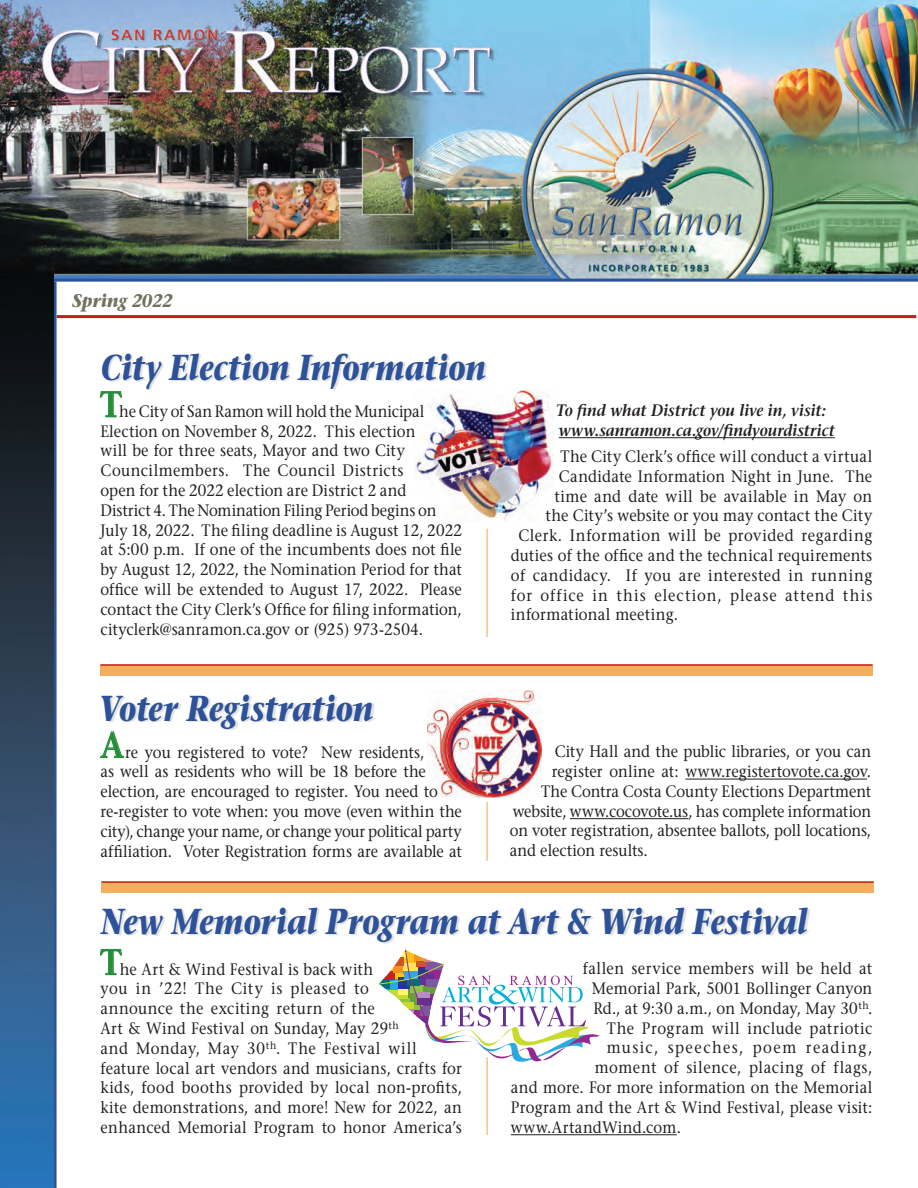
<style>
.page{position:relative;width:918px;height:1188px;background:#fff}
.page>*{position:absolute;margin:0;border:0;box-sizing:border-box;transform-origin:0 0}
.Sub_1{font:italic 700 36px "Stone Serif";letter-spacing:-.005em;color:#2e529a;scale:.79 1}
.t1{font:italic 700 18.3px "Stone Serif";color:#72715f;scale:.88 1}
.Body_Text_1{font:16.5px/19.8px "Stone Serif";letter-spacing:.01em;color:#231f20;scale:.9 1}
.Body_Text_1-2{font:italic 600 16.5px/19.8px "Stone Serif";color:#231f20;scale:.9 1}
.Body_Text_1-3{font:16.5px "Stone Serif";letter-spacing:.04em;color:#231f20;scale:.9 1}
.Body_Text_1-4{font:16.5px "Stone Serif";letter-spacing:.035em;color:#231f20;scale:.9 1}
.Body_Text_1-5{font:16.5px "Stone Serif";letter-spacing:-.015em;color:#231f20;scale:.9 1}
.Body_Text_1-6{font:16.5px "Stone Serif";letter-spacing:.07em;color:#231f20;scale:.9 1}
.Body_Text_1-7{font:16.5px "Stone Serif";letter-spacing:.045em;color:#231f20;scale:.9 1}
.Body_Text_1-8{font:16.5px "Stone Serif";letter-spacing:.1em;color:#231f20;scale:.9 1}
.s1{font-weight:600;font-size:36px;color:#258f38}
</style>
<div class="page">
<img style="left:1px;top:0;width:917px;height:279px">
<hr style="left:54px;top:281px;width:3px;height:907px;background:#2e529a">
<hr style="left:54px;top:279px;width:864px;height:3px;background:#2e529a">
<img style="left:0;top:0;width:1px;height:273px">
<hr style="left:57px;top:315px;width:859px;height:3px;background:#bf221a">
<img style="left:0;top:273px;width:54px;height:915px">
<img style="left:428px;top:690px;width:114px;height:108px">
<img style="left:414px;top:391px;width:140px;height:131px">
<hr style="left:487px;top:529px;width:1px;height:108px;background:#f3af5e">
<hr style="left:487px;top:802px;width:1px;height:59px;background:#f3af5e">
<hr style="left:487px;top:1057px;width:1px;height:78px;background:#f3af5e">
<div style="left:104px;top:354px;width:384px;height:36px;background:#72715f;opacity:.2"></div>
<div style="left:104px;top:695px;width:271px;height:35px;background:#72715f;opacity:.2"></div>
<div style="left:102px;top:909px;width:708px;height:34px;background:#72715f;opacity:.2"></div>
<hr style="left:559px;top:437px;width:276px;height:1px;background:#231f20">
<div style="left:100px;top:665px;width:773px;height:11px;background:#f3af5e"></div>
<hr style="left:100px;top:664px;width:773px;height:2px;background:#bf221a">
<div style="left:102px;top:883px;width:772px;height:10px;background:#f3af5e"></div>
<hr style="left:102px;top:881px;width:772px;height:2px;background:#bf221a">
<hr style="left:685px;top:779px;width:182px;height:1px;background:#231f20">
<hr style="left:570px;top:818px;width:119px;height:1px;background:#231f20">
<hr style="left:511px;top:1134px;width:166px;height:1px;background:#231f20">
<svg style="left:379px;top:950px;width:221px;height:112px"></svg>
<p class="t1" style="left:72px;top:289px;width:116px">Spring 2022</p>
<p class="Sub_1" style="left:100px;top:345px;width:490px">City Election Information</p>
<p class="Body_Text_1" style="left:100px;top:401px;width:403px"><span class="s1">T</span>he City of San Ramon will hold the Municipal Election on November 8, 2022. This election<br>will be for three seats, Mayor and two City Councilmembers. The Council Districts<br>open for the 2022 election are District 2 and<br>District 4. The Nomination Filing Period begins on July 18, 2022. The filing deadline is August 12, 2022 at 5:00 p.m. If one of the incumbents does not file by August 12, 2022, the Nomination Period for that office will be extended to August 17, 2022. Please contact the City Clerk’s Office for filing information, cityclerk@sanramon.ca.gov or (925) 973-2504.</p>
<p class="Sub_1" style="left:98px;top:686px;width:350px">Voter Registration</p>
<p class="Body_Text_1" style="left:100px;top:742px;width:403px"><span class="s1">A</span>re you registered to vote? New residents,<br>as well as residents who will be 18 before the election, are encouraged to register. You need to re-register to vote when: you move (even within the city), change your name, or change your political party affiliation. Voter Registration forms are available at</p>
<p class="Body_Text_1-2" style="left:556px;top:400px;width:311px">To find what District you live in, visit: www.sanramon.ca.gov/findyourdistrict</p>
<p class="Body_Text_1" style="left:560px;top:446px;width:348px">The City Clerk’s office will conduct a virtual</p>
<p class="Body_Text_1" style="left:559px;top:466px;width:350px">Candidate Information Night in June. The</p>
<p class="Body_Text_1" style="left:554px;top:486px;width:355px">time and date will be available in May on</p>
<p class="Body_Text_1" style="left:545px;top:506px;width:365px">the City’s website or you may contact the City</p>
<p class="Body_Text_1-3" style="left:518px;top:525px;width:395px">Clerk. Information will be provided regarding</p>
<p class="Body_Text_1" style="left:511px;top:545px;width:403px">duties of the office and the technical requirements</p>
<p class="Body_Text_1-7" style="left:511px;top:565px;width:403px">of candidacy. If you are interested in running</p>
<p class="Body_Text_1-6" style="left:511px;top:585px;width:403px">for office in this election, please attend this</p>
<p class="Body_Text_1" style="left:511px;top:605px;width:187px">informational meeting.</p>
<p class="Body_Text_1" style="left:555px;top:741px;width:353px">City Hall and the public libraries, or you can</p>
<p class="Body_Text_1" style="left:552px;top:761px;width:356px">register online at: www.registertovote.ca.gov.</p>
<p class="Body_Text_1" style="left:541px;top:781px;width:368px">The Contra Costa County Elections Department</p>
<p class="Body_Text_1-5" style="left:513px;top:801px;width:400px">website, www.cocovote.us, has complete information</p>
<p class="Body_Text_1" style="left:510px;top:821px;width:403px">on voter registration, absentee ballots, poll locations,</p>
<p class="Body_Text_1" style="left:510px;top:840px;width:155px">and election results.</p>
<p class="Sub_1" style="left:100px;top:899px;width:897px">New Memorial Program at Art &amp; Wind Festival</p>
<p class="Body_Text_1" style="left:100px;top:959px;width:403px"><span class="s1">T</span>he Art &amp; Wind Festival is back with<br>you in ’22! The City is pleased to<br>announce the exciting return of the<br>Art &amp; Wind Festival on Sunday, May 29<sup>th<br></sup>and Monday, May 30<sup>th</sup>. The Festival will feature local art vendors and musicians, crafts for kids, food booths provided by local non-profits, kite demonstrations, and more! New for 2022, an enhanced Memorial Program to honor America’s</p>
<p class="Body_Text_1-4" style="left:583px;top:958px;width:323px">fallen service members will be held at</p>
<p class="Body_Text_1" style="left:592px;top:978px;width:313px">Memorial Park, 5001 Bollinger Canyon</p>
<p class="Body_Text_1" style="left:593px;top:998px;width:312px">Rd., at 9:30 a.m., on Monday, May 30<sup>th</sup>.</p>
<p class="Body_Text_1-3" style="left:607px;top:1018px;width:297px">The Program will include patriotic</p>
<p class="Body_Text_1-8" style="left:607px;top:1038px;width:296px">music, speeches, poem reading,</p>
<p class="Body_Text_1-4" style="left:595px;top:1057px;width:310px">moment of silence, placing of flags,</p>
<p class="Body_Text_1" style="left:511px;top:1077px;width:403px">and more. For more information on the Memorial</p>
<p class="Body_Text_1" style="left:511px;top:1097px;width:403px">Program and the Art &amp; Wind Festival, please visit:</p>
<p class="Body_Text_1" style="left:511px;top:1117px;width:191px">www.ArtandWind.com.</p>
</div>
